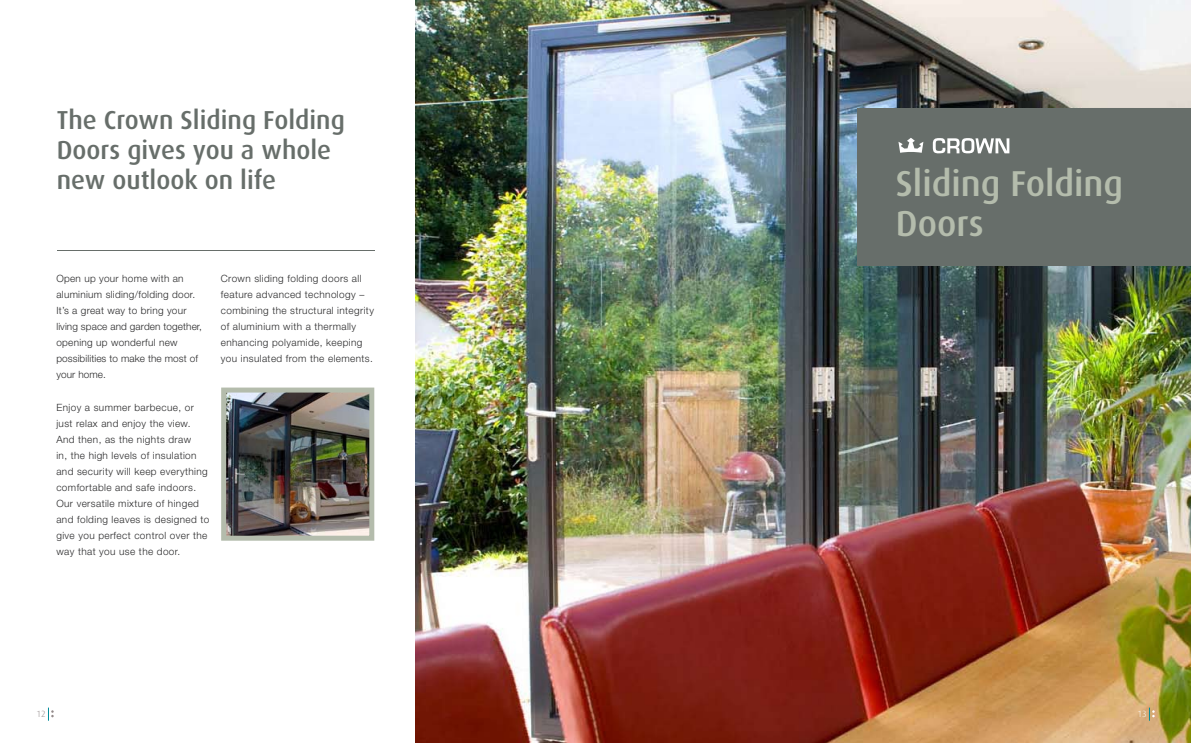
<style>
.page{position:relative;width:1191px;height:743px;background:#fff}
.page>*{position:absolute;margin:0;border:0;box-sizing:border-box;transform-origin:0 0}
.t1{font:500 36px/40px "Dax";color:#b4bcac}
.t2{font:500 26px/30px "Dax";color:#676e6a}
.t3{font:300 10px/16px "Helvetica Neue";letter-spacing:.04em;color:#29292a}
.t4{font:300 9px "Dax";color:#938a8a}
.t5{font:300 9px "Dax";color:#fff}
</style>
<div class="page">
<img style="left:415px;top:0;width:776px;height:743px">
<svg style="left:48px;top:707px;width:6px;height:13px"></svg>
<svg style="left:1149px;top:707px;width:5px;height:13px"></svg>
<div style="left:857px;top:109px;width:334px;height:157px;background:#676e6a"></div>
<hr style="left:58px;top:250px;width:317px;height:1px;background:#676e6a">
<img style="left:227px;top:393px;width:141px;height:141px">
<div style="left:221px;top:387px;width:153px;height:153px;border:5px solid #b4bcac"></div>
<svg style="left:898px;top:138px;width:25px;height:15px"></svg>
<svg style="left:932px;top:138px;width:77px;height:15px"></svg>
<h2 class="t2" style="left:57px;top:105px;width:289px">The Crown Sliding Folding<br>Doors gives you a whole new outlook on life</h2>
<p class="t3" style="left:56px;top:270px;width:147px">Open up your home with an aluminium sliding/folding door.<br>It’s a great way to bring your living space and garden together, opening up wonderful new possibilities to make the most of your home.</p>
<p class="t3" style="left:56px;top:399px;width:155px">Enjoy a summer barbecue, or just relax and enjoy the view.<br>And then, as the nights draw<br>in, the high levels of insulation and security will keep everything comfortable and safe indoors.<br>Our versatile mixture of hinged and folding leaves is designed to give you perfect control over the way that you use the door.</p>
<p class="t3" style="left:221px;top:270px;width:155px">Crown sliding folding doors all feature advanced technology – combining the structural integrity of aluminium with a thermally enhancing polyamide, keeping you insulated from the elements.</p>
<h1 class="t1" style="left:896px;top:164px;width:229px">Sliding Folding<br>Doors</h1>
<p class="t4" style="left:37px;top:709px;width:11px">12</p>
<p class="t5" style="left:1137px;top:709px;width:11px">13</p>
</div>
